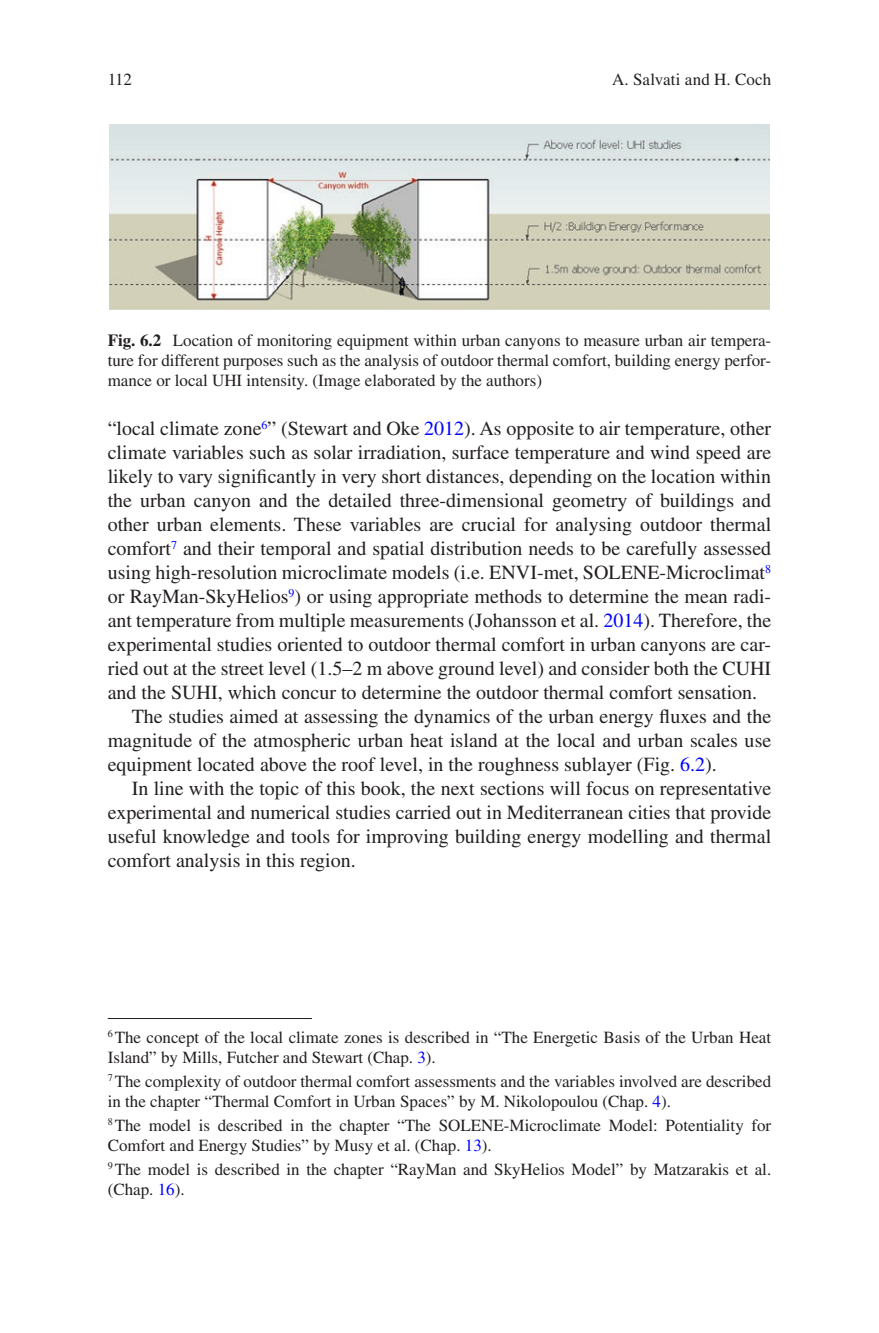
<style>
.page{position:relative;width:879px;height:1333px;background:#fff}
.page>*{position:absolute;margin:0;border:0;box-sizing:border-box;transform-origin:0 0}
.t1{font:20px "Times LT Std";color:#231f20}
.t2{font:17px/20px "Times LT Std";color:#231f20}
.t3{font:17px "Times LT Std Roman 2";letter-spacing:.005em;color:#231f20}
.s1{font-weight:700}
.s2{color:#00f}
</style>
<div class="page">
<hr style="left:108px;top:1017px;width:204px;height:1px;background:#231f20">
<img style="left:109px;top:124px;width:661px;height:186px">
<p class="t2" style="left:108px;top:69px;width:26px">112</p>
<p class="t3" style="left:612px;top:70px;width:160px">A. Salvati and H. Coch</p>
<p class="t2" style="left:108px;top:330px;width:665px;text-align:justify"><span class="s1">Fig. 6.2</span> Location of monitoring equipment within urban canyons to measure urban air tempera&shy;ture for different purposes such as the analysis of outdoor thermal comfort, building energy perfor&shy;mance or local UHI intensity. (Image elaborated by the authors)</p>
<p class="t1" style="left:108px;top:417px;width:665px">“local climate zone<sup>6</sup>” (Stewart and Oke <span class="s2">2012</span>). As opposite to air temperature, other</p>
<p class="t1" style="left:108px;top:441px;width:665px">climate variables such as solar irradiation, surface temperature and wind speed are</p>
<p class="t1" style="left:108px;top:465px;width:665px">likely to vary significantly in very short distances, depending on the location within</p>
<p class="t1" style="left:108px;top:489px;width:665px">the urban canyon and the detailed three-dimensional geometry of buildings and</p>
<p class="t1" style="left:108px;top:513px;width:665px">other urban elements. These variables are crucial for analysing outdoor thermal</p>
<p class="t1" style="left:108px;top:537px;width:665px">comfort<sup>7</sup> and their temporal and spatial distribution needs to be carefully assessed</p>
<p class="t1" style="left:108px;top:561px;width:665px">using high-resolution microclimate models (i.e. ENVI-met, SOLENE-Microclimat<sup>8</sup></p>
<p class="t1" style="left:108px;top:585px;width:665px">or RayMan-SkyHelios<sup>9</sup>) or using appropriate methods to determine the mean radi-</p>
<p class="t1" style="left:108px;top:609px;width:665px">ant temperature from multiple measurements (Johansson et al. <span class="s2">2014</span>). Therefore, the</p>
<p class="t1" style="left:108px;top:633px;width:665px">experimental studies oriented to outdoor thermal comfort in urban canyons are car-</p>
<p class="t1" style="left:108px;top:657px;width:665px">ried out at the street level (1.5–2 m above ground level) and consider both the CUHI</p>
<p class="t1" style="left:108px;top:681px;width:651px">and the SUHI, which concur to determine the outdoor thermal comfort sensation.</p>
<p class="t1" style="left:132px;top:705px;width:641px">The studies aimed at assessing the dynamics of the urban energy fluxes and the</p>
<p class="t1" style="left:108px;top:729px;width:665px">magnitude of the atmospheric urban heat island at the local and urban scales use</p>
<p class="t1" style="left:108px;top:753px;width:611px">equipment located above the roof level, in the roughness sublayer (Fig. <span class="s2">6.2</span>).</p>
<p class="t1" style="left:132px;top:777px;width:641px">In line with the topic of this book, the next sections will focus on representative</p>
<p class="t1" style="left:108px;top:801px;width:665px">experimental and numerical studies carried out in Mediterranean cities that provide</p>
<p class="t1" style="left:108px;top:825px;width:665px">useful knowledge and tools for improving building energy modelling and thermal</p>
<p class="t1" style="left:108px;top:849px;width:250px">comfort analysis in this region.</p>
<p class="t2" style="left:108px;top:1026px;width:665px"><sup>6</sup> The concept of the local climate zones is described in “The Energetic Basis of the Urban Heat<br>Island” by Mills, Futcher and Stewart (Chap. <span class="s2">3</span>).</p>
<p class="t2" style="left:108px;top:1070px;width:665px"><sup>7</sup> The complexity of outdoor thermal comfort assessments and the variables involved are described in the chapter “Thermal Comfort in Urban Spaces” by M. Nikolopoulou (Chap. <span class="s2">4</span>).</p>
<p class="t2" style="left:108px;top:1114px;width:665px"><sup>8</sup> The model is described in the chapter “The SOLENE-Microclimate Model: Potentiality for<br>Comfort and Energy Studies” by Musy et al. (Chap. <span class="s2">13</span>).</p>
<p class="t2" style="left:108px;top:1158px;width:665px"><sup>9</sup> The model is described in the chapter “RayMan and SkyHelios Model” by Matzarakis et al. (Chap. <span class="s2">16</span>).</p>
</div>
